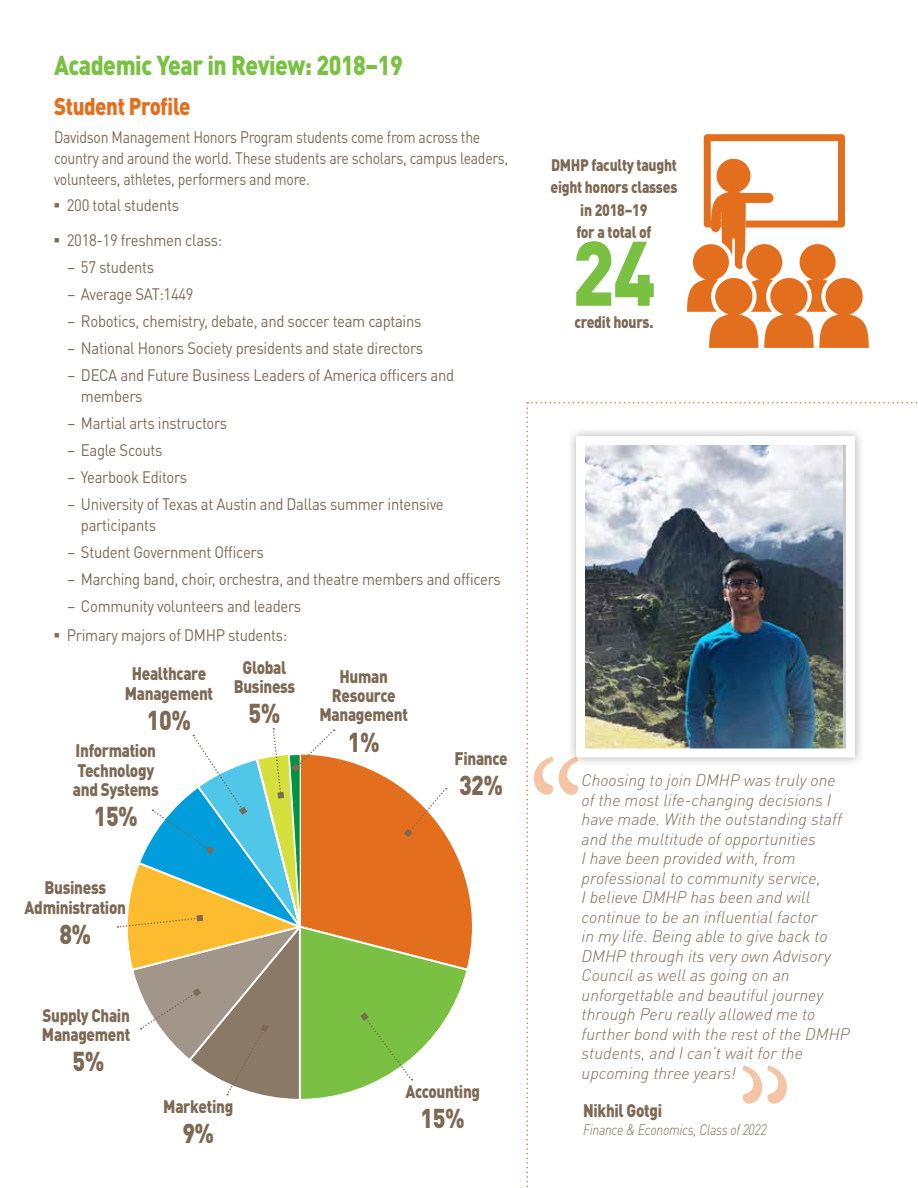
<style>
.page{position:relative;width:918px;height:1188px;background:#fff}
.page>*{position:absolute;margin:0;border:0;box-sizing:border-box;transform-origin:0 0}
.t1{font:900 90px "DIN Pro";color:#7ac143;scale:.85 1}
.t2{font:900 27px "DIN Pro";letter-spacing:-.02em;color:#7ac143;scale:.85 1}
.t3{font:900 27px "DIN Pro";letter-spacing:-.02em;color:#7c6a55;scale:.85 1}
.t4{font:900 24px "DIN Pro";letter-spacing:-.02em;color:#e36f1e;scale:.85 1}
.t5{font:900 18px/19.5px "DIN Pro";letter-spacing:-.02em;color:#7c6a55;text-align:center;scale:.85 1}
.t6{font:16.5px/21px "DIN Pro";letter-spacing:-.02em;color:#7c6a55;scale:.9 1}
.t7{font:italic 300 16.5px/19.5px "DIN Pro";color:#7c6a55}
.t8{font:16.5px/21px "DIN Pro";letter-spacing:-.02em;color:#7c6a55;scale:.85 1}
.t9{font:900 16.5px/22.5px "DIN Pro";letter-spacing:-.02em;color:#7c6a55;text-align:center;scale:.85 1}
.t10{font:italic 300 15px "DIN Pro";letter-spacing:-.02em;color:#7c6a55;scale:.85 1}
</style>
<div class="page">
<svg style="left:687px;top:134px;width:182px;height:214px"></svg>
<svg style="left:526px;top:402px;width:392px;height:785px"></svg>
<svg style="left:117px;top:728px;width:355px;height:371px"></svg>
<h2 class="t2" style="left:54px;top:47px;width:412px">Academic Year in Review: 2018–19</h2>
<h3 class="t4" style="left:54px;top:90px;width:162px">Student Profile</h3>
<p class="t8" style="left:54px;top:126px;width:536px">Davidson Management Honors Program students come from across the country and around the world. These students are scholars, campus leaders, volunteers, athletes, performers and more.</p>
<p class="t6" style="left:54px;top:194px;width:141px">■ 200 total students</p>
<p class="t6" style="left:54px;top:229px;width:188px">■ 2018-19 freshmen class:</p>
<p class="t6" style="left:67px;top:256px;width:98px">– 57 students</p>
<p class="t6" style="left:67px;top:283px;width:142px">– Average SAT:1449</p>
<p class="t6" style="left:67px;top:310px;width:395px">– Robotics, chemistry, debate, and soccer team captains</p>
<p class="t6" style="left:67px;top:337px;width:397px">– National Honors Society presidents and state directors</p>
<p class="t6" style="left:81px;top:364px;width:416px;text-indent:-13px">– DECA and Future Business Leaders of America officers and members</p>
<p class="t6" style="left:67px;top:412px;width:179px">– Martial arts instructors</p>
<p class="t6" style="left:67px;top:439px;width:107px">– Eagle Scouts</p>
<p class="t6" style="left:67px;top:466px;width:135px">– Yearbook Editors</p>
<p class="t6" style="left:81px;top:493px;width:405px;text-indent:-13px">– University of Texas at Austin and Dallas summer intensive participants</p>
<p class="t6" style="left:67px;top:541px;width:220px">– Student Government Officers</p>
<p class="t6" style="left:67px;top:568px;width:483px">– Marching band, choir, orchestra, and theatre members and officers</p>
<p class="t6" style="left:67px;top:595px;width:261px">– Community volunteers and leaders</p>
<p class="t6" style="left:54px;top:623px;width:261px">■ Primary majors of DMHP students:</p>
<p class="t5" style="left:125px;top:663px;width:105px">Healthcare<br>Management</p>
<h2 class="t3" style="left:147px;top:702px;width:54px">10%</h2>
<p class="t5" style="left:73px;top:740px;width:102px;text-align:left">Information<br>Technology and Systems</p>
<h2 class="t3" style="left:94px;top:798px;width:54px">15%</h2>
<p class="t5" style="left:25px;top:877px;width:121px">Business<br>Administration</p>
<h2 class="t3" style="left:59px;top:916px;width:39px">8%</h2>
<p class="t5" style="left:234px;top:657px;width:74px">Global<br>Business</p>
<h2 class="t3" style="left:249px;top:695px;width:39px">5%</h2>
<p class="t5" style="left:320px;top:666px;width:105px">Human<br>Resource<br>Management</p>
<h2 class="t3" style="left:348px;top:723px;width:39px">1%</h2>
<p class="t5" style="left:455px;top:748px;width:64px">Finance</p>
<h2 class="t3" style="left:459px;top:766px;width:54px">32%</h2>
<p class="t5" style="left:42px;top:1005px;width:105px;text-align:left">Supply Chain<br>Management</p>
<h2 class="t3" style="left:72px;top:1043px;width:39px">5%</h2>
<p class="t5" style="left:163px;top:1096px;width:84px">Marketing</p>
<h2 class="t3" style="left:182px;top:1115px;width:39px">9%</h2>
<p class="t5" style="left:405px;top:1081px;width:89px">Accounting</p>
<h2 class="t3" style="left:421px;top:1100px;width:54px">15%</h2>
<p class="t9" style="left:551px;top:153px;width:151px">DMHP faculty taught eight honors classes in 2018–19<br>for a total of</p>
<h1 class="t1" style="left:572px;top:212px;width:100px">24</h1>
<p class="t9" style="left:574px;top:310px;width:95px">credit hours.</p>
<p class="t7" style="left:582px;top:770px;width:269px">Choosing to join DMHP was truly one of the most life-changing decisions I have made. With the outstanding staff and the multitude of opportunities<br>I have been provided with, from professional to community service,<br>I believe DMHP has been and will continue to be an influential factor<br>in my life. Being able to give back to DMHP through its very own Advisory Council as well as going on an unforgettable and beautiful journey through Peru really allowed me to further bond with the rest of the DMHP students, and I can’t wait for the upcoming three years!</p>
<p class="t5" style="left:583px;top:1100px;width:95px">Nikhil Gotgi</p>
<p class="t10" style="left:583px;top:1120px;width:218px">Finance &amp; Economics, Class of 2022</p>
</div>
